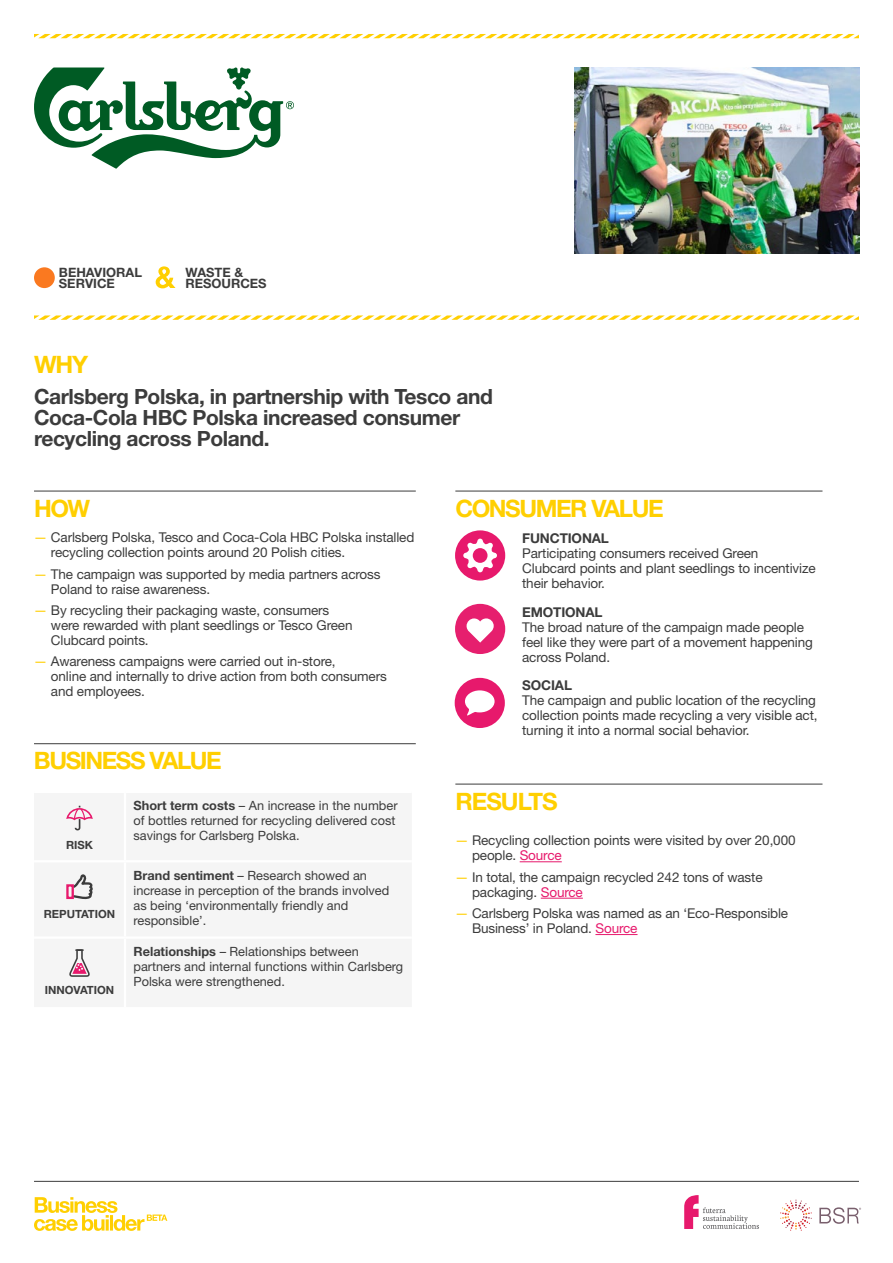
<style>
.page{position:relative;width:893px;height:1263px;background:#fff}
.page>*{position:absolute;margin:0;border:0;box-sizing:border-box;transform-origin:0 0}
.t1{font:700 24px "Helvetica Neue";letter-spacing:-.06em;color:#ffcf01}
.t2{font:700 24px "Helvetica Neue";letter-spacing:-.04em;color:#ffcf01}
.t3{font:700 21px/21px "Helvetica Neue";letter-spacing:-.02em;color:#3c3c3c}
.t4{font:13.5px/15px "Helvetica Neue";letter-spacing:-.01em;color:#3c3c3c}
.t5{font:700 13.5px "Helvetica Neue";letter-spacing:-.01em;color:#3c3c3c}
.t6{font:700 12.9px/11.6px "Helvetica Neue";color:#3c3c3c}
.t7{font:12.75px/15px "Helvetica Neue";color:#3c3c3c}
.t8{font:700 11.25px "Helvetica Neue";color:#3c3c3c}
.s1{color:#ffcf01}
.s2{font-weight:700}
.s3{color:#e7196c}
</style>
<div class="page">
<svg style="left:34px;top:1197px;width:133px;height:34px"></svg>
<hr style="left:34px;top:1181px;width:825px;height:1px;background:#3c3c3c">
<svg style="left:780px;top:1199px;width:32px;height:32px"></svg>
<svg style="left:819px;top:1207px;width:42px;height:17px"></svg>
<svg style="left:684px;top:1195px;width:75px;height:34px"></svg>
<div style="left:34px;top:267px;width:21px;height:21px;background:#fa7920;border-radius:50%"></div>
<svg style="left:34px;top:34px;width:825px;height:4px"></svg>
<svg style="left:34px;top:315px;width:825px;height:5px"></svg>
<hr style="left:520px;top:861px;width:42px;height:1px;background:#e7196c">
<hr style="left:541px;top:898px;width:42px;height:1px;background:#e7196c">
<hr style="left:595px;top:934px;width:42px;height:1px;background:#e7196c">
<hr style="left:34px;top:491px;width:382px;height:1px;background:#3c3c3c">
<hr style="left:34px;top:743px;width:382px;height:1px;background:#3c3c3c">
<hr style="left:455px;top:491px;width:367px;height:1px;background:#3c3c3c">
<hr style="left:455px;top:784px;width:367px;height:1px;background:#3c3c3c">
<svg style="left:66px;top:806px;width:27px;height:24px"></svg>
<svg style="left:66px;top:874px;width:27px;height:26px"></svg>
<svg style="left:69px;top:949px;width:21px;height:28px"></svg>
<svg style="left:156px;top:266px;width:19px;height:22px"></svg>
<svg style="left:34px;top:67px;width:260px;height:102px"></svg>
<svg style="left:455px;top:678px;width:50px;height:50px"></svg>
<svg style="left:455px;top:530px;width:50px;height:50px"></svg>
<svg style="left:455px;top:604px;width:50px;height:50px"></svg>
<img style="left:574px;top:68px;width:285px;height:186px">
<p class="t6" style="left:59px;top:266px;width:85px">BEHAVIORAL<br>SERVICE</p>
<h1 class="t1" style="left:34px;top:349px;width:56px">WHY</h1>
<p class="t6" style="left:185px;top:266px;width:83px">WASTE &amp;<br>RESOURCES</p>
<h2 class="t3" style="left:34px;top:385px;width:460px">Carlsberg Polska, in partnership with Tesco and<br>Coca-Cola HBC Polska increased consumer recycling across Poland.</h2>
<h1 class="t1" style="left:34px;top:493px;width:58px">HOW</h1>
<p class="t4" style="left:51px;top:530px;width:365px;text-indent:-17px"><span class="s1">—</span> Carlsberg Polska, Tesco and Coca-Cola HBC Polska installed recycling collection points around 20 Polish cities.</p>
<p class="t4" style="left:51px;top:566px;width:331px;text-indent:-17px"><span class="s1">—</span> The campaign was supported by media partners across<br>Poland to raise awareness.</p>
<p class="t4" style="left:51px;top:602px;width:303px;text-indent:-17px"><span class="s1">—</span> By recycling their packaging waste, consumers were rewarded with plant seedlings or Tesco Green<br>Clubcard points.</p>
<p class="t4" style="left:51px;top:654px;width:337px;text-indent:-17px"><span class="s1">—</span> Awareness campaigns were carried out in-store,<br>online and internally to drive action from both consumers and employees.</p>
<h1 class="t1" style="left:34px;top:746px;width:189px">BUSINESS VALUE</h1>
<p class="t8" style="left:66px;top:837px;width:28px">RISK</p>
<p class="t8" style="left:44px;top:907px;width:73px">REPUTATION</p>
<p class="t8" style="left:45px;top:983px;width:71px">INNOVATION</p>
<p class="t7" style="left:134px;top:798px;width:266px"><span class="s2">Short term costs</span> – An increase in the number of bottles returned for recycling delivered cost savings for Carlsberg Polska.</p>
<p class="t7" style="left:134px;top:868px;width:257px"><span class="s2">Brand sentiment</span> – Research showed an increase in perception of the brands involved as being ‘environmentally friendly and responsible’.</p>
<p class="t7" style="left:134px;top:944px;width:271px"><span class="s2">Relationships</span> – Relationships between partners and internal functions within Carlsberg<br>Polska were strengthened.</p>
<h1 class="t1" style="left:455px;top:493px;width:210px">CONSUMER VALUE</h1>
<p class="t5" style="left:522px;top:530px;width:88px">FUNCTIONAL</p>
<p class="t4" style="left:522px;top:545px;width:295px">Participating consumers received Green<br>Clubcard points and plant seedlings to incentivize their behavior.</p>
<p class="t5" style="left:522px;top:603px;width:82px">EMOTIONAL</p>
<p class="t4" style="left:522px;top:619px;width:292px">The broad nature of the campaign made people feel like they were part of a movement happening across Poland.</p>
<p class="t5" style="left:522px;top:677px;width:51px">SOCIAL</p>
<p class="t4" style="left:522px;top:693px;width:297px;text-align:justify">The campaign and public location of the recycling collection points made recycling a very visible act, turning it into a normal social behavior.</p>
<h1 class="t2" style="left:455px;top:786px;width:104px">RESULTS</h1>
<p class="t4" style="left:472px;top:833px;width:325px;text-indent:-17px"><span class="s1">—</span> Recycling collection points were visited by over 20,000 people. <span class="s3">Source</span></p>
<p class="t4" style="left:472px;top:869px;width:292px;text-indent:-17px"><span class="s1">—</span> In total, the campaign recycled 242 tons of waste packaging. <span class="s3">Source</span></p>
<p class="t4" style="left:472px;top:906px;width:318px;text-indent:-17px"><span class="s1">—</span> Carlsberg Polska was named as an ‘Eco-Responsible<br>Business’ in Poland. <span class="s3">Source</span></p>
</div>
